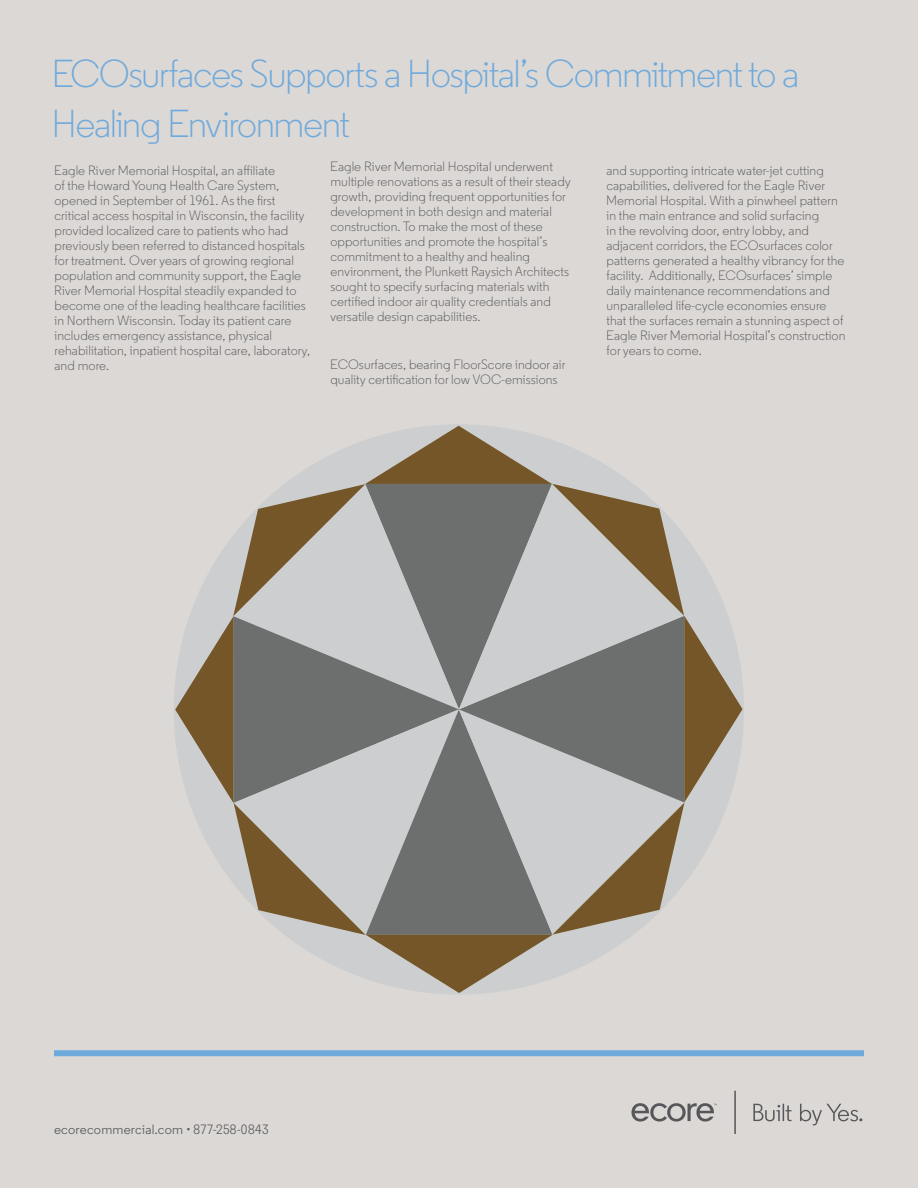
<style>
.page{position:relative;width:918px;height:1188px;background:#dcd8d5}
.page>*{position:absolute;margin:0;border:0;box-sizing:border-box;transform-origin:0 0}
.Second_Page_Header{font:300 39px/49.5px "Regular";letter-spacing:-.04em;color:#6faadc}
.t1{font:300 13.5px/15px "Regular";letter-spacing:.005em;color:#54555a}
.Body_Copy{font:13.5px "Regular";letter-spacing:.015em;color:#56575a}
</style>
<div class="page">
<div style="left:54px;top:1050px;width:810px;height:6px;background:#6faadc"></div>
<svg style="left:753px;top:1104px;width:39px;height:17px"></svg>
<svg style="left:800px;top:1104px;width:62px;height:21px"></svg>
<svg style="left:632px;top:1103px;width:85px;height:19px"></svg>
<svg style="left:734px;top:1091px;width:2px;height:43px"></svg>
<svg style="left:175px;top:426px;width:568px;height:567px"></svg>
<p class="Second_Page_Header" style="left:51px;top:49px;width:750px">ECOsurfaces Supports a Hospital’s Commitment to a<br>Healing Environment</p>
<p class="t1" style="left:54px;top:163px;width:258px">Eagle River Memorial Hospital, an affiliate<br>of the Howard Young Health Care System, opened in September of 1961. As the first critical access hospital in Wisconsin, the facility provided localized care to patients who had previously been referred to distanced hospitals for treatment. Over years of growing regional population and community support, the Eagle River Memorial Hospital steadily expanded to become one of the leading healthcare facilities in Northern Wisconsin. Today its patient care includes emergency assistance, physical rehabilitation, inpatient hospital care, laboratory, and more.</p>
<p class="t1" style="left:330px;top:159px;width:242px">Eagle River Memorial Hospital underwent multiple renovations as a result of their steady growth, providing frequent opportunities for development in both design and material construction. To make the most of these opportunities and promote the hospital’s commitment to a healthy and healing environment, the Plunkett Raysich Architects sought to specify surfacing materials with certified indoor air quality credentials and versatile design capabilities.</p>
<p class="t1" style="left:606px;top:163px;width:241px">and supporting intricate water-jet cutting capabilities, delivered for the Eagle River Memorial Hospital. With a pinwheel pattern in the main entrance and solid surfacing<br>in the revolving door, entry lobby, and adjacent corridors, the ECOsurfaces color patterns generated a healthy vibrancy for the facility. Additionally, ECOsurfaces’ simple daily maintenance recommendations and unparalleled life-cycle economies ensure that the surfaces remain a stunning aspect of Eagle River Memorial Hospital’s construction for years to come.</p>
<p class="t1" style="left:330px;top:357px;width:237px">ECOsurfaces, bearing FloorScore indoor air quality certification for low VOC-emissions</p>
<p class="Body_Copy" style="left:54px;top:1121px;width:216px">ecorecommercial.com • 877-258-0843</p>
</div>
